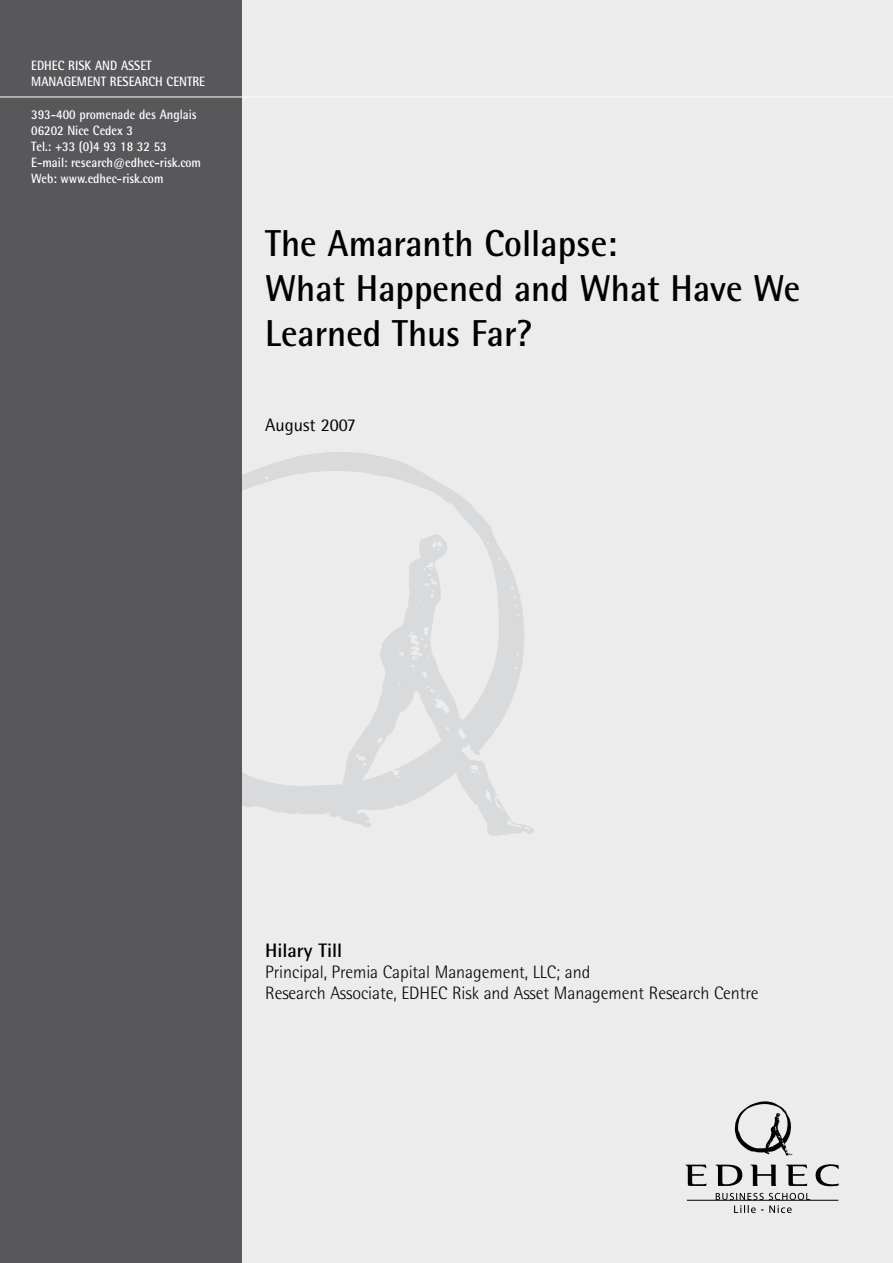
<style>
.page{position:relative;width:893px;height:1263px;background:#fff}
.page>*{position:absolute;margin:0;border:0;box-sizing:border-box;transform-origin:0 0}
.t1{font:700 37.5px/45px "Rotis Semi Sans";color:#000;scale:.95 1}
.t2{font:700 19.5px "Rotis Semi Sans";color:#000}
.t3{font:300 18px/21px "Rotis Semi Sans";letter-spacing:-.005em;color:#000}
.t4{font:18px "Rotis Semi Sans";color:#000}
.t5{font:700 13.5px/16px "Rotis Semi Sans";color:#fff;scale:.9 1}
</style>
<div class="page">
<div style="left:235px;top:0;width:658px;height:1263px;background:#ececed"></div>
<svg style="left:735px;top:1101px;width:57px;height:54px"></svg>
<hr style="left:687px;top:1200px;width:151px;height:1px;background:#000">
<svg style="left:716px;top:1164px;width:26px;height:22px"></svg>
<svg style="left:751px;top:1164px;width:25px;height:22px"></svg>
<svg style="left:816px;top:1164px;width:23px;height:22px"></svg>
<svg style="left:786px;top:1164px;width:21px;height:22px"></svg>
<svg style="left:685px;top:1164px;width:22px;height:22px"></svg>
<svg style="left:716px;top:1193px;width:94px;height:20px"></svg>
<svg style="left:242px;top:452px;width:250px;height:362px"></svg>
<svg style="left:329px;top:533px;width:205px;height:303px"></svg>
<div style="left:0;top:0;width:242px;height:1263px;background:#58585a"></div>
<hr style="left:0;top:97px;width:893px;height:1px;background:#fff">
<p class="t5" style="left:31px;top:58px;width:195px">EDHEC RISK AND ASSET<br>MANAGEMENT RESEARCH CENTRE</p>
<p class="t5" style="left:31px;top:106px;width:190px">393-400 promenade des Anglais<br>06202 Nice Cedex 3<br>Tel.: +33 (0)4 93 18 32 53<br>E-mail: research@edhec-risk.com<br>Web: www.edhec-risk.com</p>
<h1 class="t1" style="left:265px;top:220px;width:565px">The Amaranth Collapse:<br>What Happened and What Have We<br>Learned Thus Far?</h1>
<h3 class="t4" style="left:265px;top:414px;width:92px">August 2007</h3>
<h2 class="t2" style="left:265px;top:938px;width:79px">Hilary Till</h2>
<h3 class="t3" style="left:265px;top:961px;width:495px">Principal, Premia Capital Management, LLC; and<br>Research Associate, EDHEC Risk and Asset Management Research Centre</h3>
</div>
